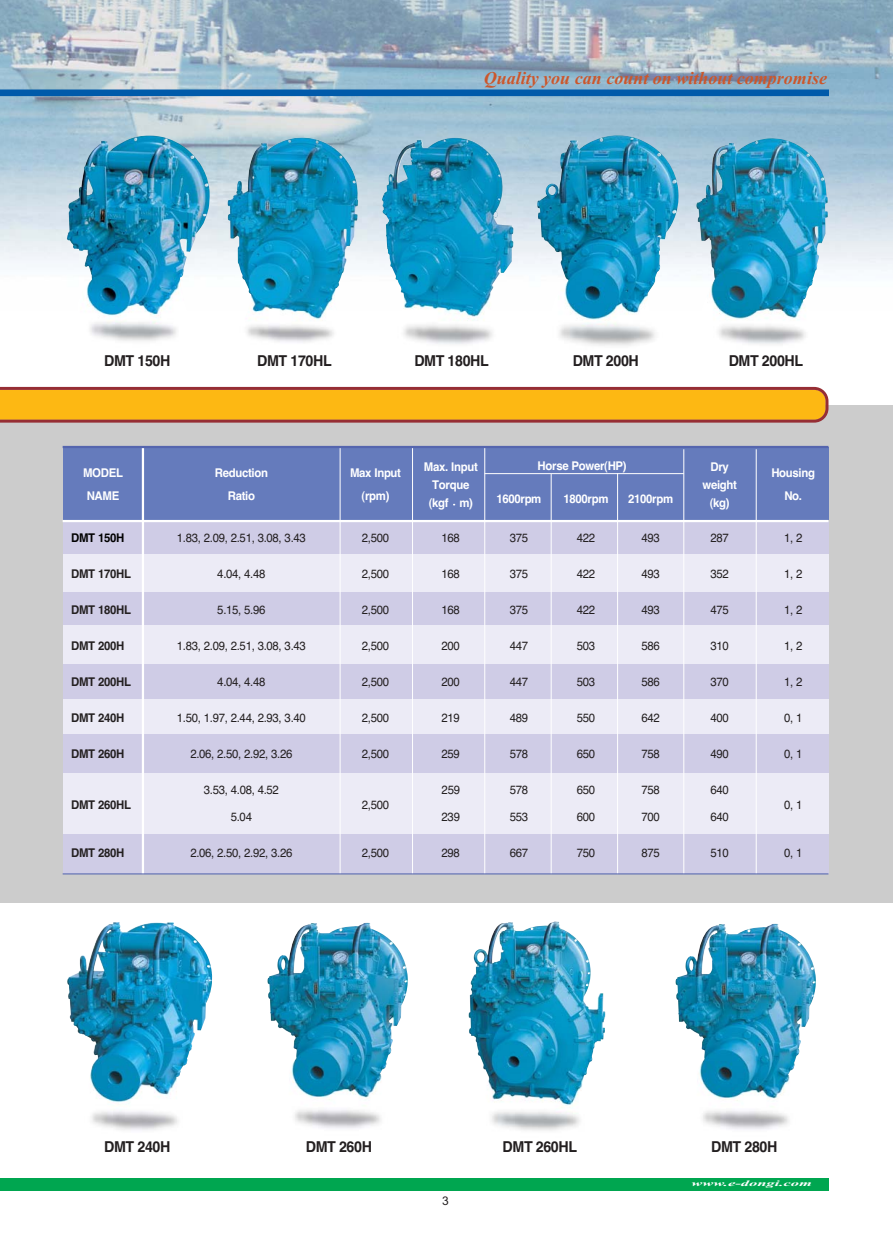
<style>
.page{position:relative;width:893px;height:1233px;background:#fff}
.page>*{position:absolute;margin:0;border:0;box-sizing:border-box;transform-origin:0 0}
.t1{font:italic 700 18px "Times New Roman";color:#cb572c}
.t2{font:700 15px "Helvetica";letter-spacing:-.03em;color:#231f20;scale:.95 1}
.t3{font:12px "Helvetica";letter-spacing:-.03em;color:#231f20;scale:.95 1}
.t4{font:700 12px "Helvetica";letter-spacing:-.03em;color:#fff;scale:.95 1}
.t5{font:700 12px "Helvetica";letter-spacing:-.03em;color:#231f20;scale:.95 1}
.t6{font:700 12px "Helvetica";letter-spacing:-.03em;color:#000;scale:.95 1}
.t7{font:12px "Arial";color:#231f20}
.t8{font:italic 700 8.25px "Times New Roman";color:#fff;scale:2 1}
</style>
<div class="page">
<img style="left:0;top:0;width:892px;height:271px">
<div style="left:0;top:1178px;width:828px;height:13px;background:#00a650"></div>
<div style="left:0;top:406px;width:892px;height:497px;background:#ccc"></div>
<svg style="left:0;top:387px;width:828px;height:36px;background:#eba11b"></svg>
<img style="left:67px;top:133px;width:143px;height:208px">
<img style="left:222px;top:137px;width:136px;height:205px">
<img style="left:382px;top:138px;width:131px;height:206px">
<img style="left:536px;top:132px;width:145px;height:214px">
<img style="left:691px;top:137px;width:136px;height:207px">
<img style="left:67px;top:922px;width:145px;height:208px">
<img style="left:267px;top:923px;width:141px;height:206px">
<img style="left:468px;top:921px;width:137px;height:210px">
<img style="left:675px;top:924px;width:141px;height:206px">
<div style="left:63px;top:447px;width:765px;height:73px;background:#657bbc"></div>
<div style="left:63px;top:521px;width:765px;height:353px;background:#cfcce6"></div>
<div style="left:63px;top:554px;width:765px;height:38px;background:#ecebf6"></div>
<div style="left:63px;top:625px;width:765px;height:39px;background:#ecebf6"></div>
<div style="left:63px;top:699px;width:765px;height:35px;background:#ecebf6"></div>
<div style="left:63px;top:774px;width:765px;height:60px;background:#ecebf6"></div>
<hr style="left:63px;top:520px;width:765px;height:2px;background:#fff">
<hr style="left:142px;top:447px;width:2px;height:427px;background:#fff">
<hr style="left:340px;top:447px;width:1px;height:427px;background:#fff">
<hr style="left:412px;top:447px;width:1px;height:427px;background:#fff">
<hr style="left:484px;top:447px;width:1px;height:427px;background:#fff">
<hr style="left:551px;top:474px;width:1px;height:400px;background:#fff">
<hr style="left:617px;top:473px;width:1px;height:401px;background:#fff">
<hr style="left:756px;top:449px;width:1px;height:425px;background:#fff">
<hr style="left:683px;top:449px;width:1px;height:425px;background:#fff">
<hr style="left:63px;top:446px;width:765px;height:2px;background:#5565ae">
<hr style="left:63px;top:873px;width:765px;height:1px;background:#5565ae">
<hr style="left:484px;top:473px;width:199px;height:1px;background:#fff">
<svg style="left:0;top:43px;width:828px;height:53px;background:#90aec5"></svg>
<h1 class="t1" style="left:483px;top:72px;width:345px">Quality you can count on without compromise</h1>
<p class="t2" style="left:104px;top:355px;width:71px">DMT 150H</p>
<p class="t2" style="left:257px;top:355px;width:80px">DMT 170HL</p>
<p class="t2" style="left:414px;top:355px;width:80px">DMT 180HL</p>
<p class="t2" style="left:572px;top:355px;width:71px">DMT 200H</p>
<p class="t2" style="left:728px;top:355px;width:80px">DMT 200HL</p>
<p class="t4" style="left:83px;top:468px;width:44px">MODEL</p>
<p class="t4" style="left:215px;top:468px;width:58px">Reduction</p>
<p class="t4" style="left:350px;top:468px;width:55px">Max Input</p>
<p class="t4" style="left:424px;top:463px;width:58px">Max. Input</p>
<p class="t4" style="left:537px;top:461px;width:95px">Horse Power(HP)</p>
<p class="t4" style="left:710px;top:463px;width:21px">Dry</p>
<p class="t4" style="left:771px;top:468px;width:47px">Housing</p>
<p class="t4" style="left:87px;top:491px;width:36px">NAME</p>
<p class="t4" style="left:228px;top:491px;width:30px">Ratio</p>
<p class="t4" style="left:361px;top:491px;width:31px">(rpm)</p>
<p class="t4" style="left:432px;top:481px;width:41px">Torque</p>
<p class="t4" style="left:702px;top:481px;width:38px">weight</p>
<p class="t4" style="left:784px;top:491px;width:20px">No.</p>
<p class="t4" style="left:428px;top:499px;width:48px">(kgf m)</p>
<p class="t4" style="left:496px;top:495px;width:49px">1600rpm</p>
<p class="t4" style="left:563px;top:495px;width:49px">1800rpm</p>
<p class="t4" style="left:628px;top:495px;width:49px">2100rpm</p>
<p class="t4" style="left:709px;top:499px;width:22px">(kg)</p>
<p class="t6" style="left:71px;top:533px;width:57px">DMT 150H</p>
<p class="t3" style="left:177px;top:533px;width:137px">1.83, 2.09, 2.51, 3.08, 3.43</p>
<p class="t3" style="left:362px;top:533px;width:30px">2,500</p>
<p class="t3" style="left:441px;top:533px;width:21px">168</p>
<p class="t3" style="left:509px;top:533px;width:21px">375</p>
<p class="t3" style="left:576px;top:533px;width:21px">422</p>
<p class="t3" style="left:641px;top:533px;width:21px">493</p>
<p class="t3" style="left:710px;top:533px;width:21px">287</p>
<p class="t3" style="left:784px;top:533px;width:21px">1, 2</p>
<p class="t5" style="left:71px;top:569px;width:64px">DMT 170HL</p>
<p class="t3" style="left:217px;top:569px;width:52px">4.04, 4.48</p>
<p class="t3" style="left:362px;top:569px;width:30px">2,500</p>
<p class="t3" style="left:441px;top:569px;width:21px">168</p>
<p class="t3" style="left:509px;top:569px;width:21px">375</p>
<p class="t3" style="left:576px;top:569px;width:21px">422</p>
<p class="t3" style="left:641px;top:569px;width:21px">493</p>
<p class="t3" style="left:710px;top:569px;width:21px">352</p>
<p class="t3" style="left:784px;top:569px;width:21px">1, 2</p>
<p class="t5" style="left:71px;top:605px;width:64px">DMT 180HL</p>
<p class="t3" style="left:217px;top:605px;width:52px">5.15, 5.96</p>
<p class="t3" style="left:362px;top:605px;width:30px">2,500</p>
<p class="t3" style="left:441px;top:605px;width:21px">168</p>
<p class="t3" style="left:509px;top:605px;width:21px">375</p>
<p class="t3" style="left:576px;top:605px;width:21px">422</p>
<p class="t3" style="left:641px;top:605px;width:21px">493</p>
<p class="t3" style="left:710px;top:605px;width:21px">475</p>
<p class="t3" style="left:784px;top:605px;width:21px">1, 2</p>
<p class="t5" style="left:71px;top:641px;width:57px">DMT 200H</p>
<p class="t3" style="left:177px;top:641px;width:137px">1.83, 2.09, 2.51, 3.08, 3.43</p>
<p class="t3" style="left:362px;top:641px;width:30px">2,500</p>
<p class="t3" style="left:441px;top:641px;width:21px">200</p>
<p class="t3" style="left:509px;top:641px;width:21px">447</p>
<p class="t3" style="left:576px;top:641px;width:21px">503</p>
<p class="t3" style="left:641px;top:641px;width:21px">586</p>
<p class="t3" style="left:710px;top:641px;width:21px">310</p>
<p class="t3" style="left:784px;top:641px;width:21px">1, 2</p>
<p class="t5" style="left:71px;top:677px;width:64px">DMT 200HL</p>
<p class="t3" style="left:217px;top:677px;width:52px">4.04, 4.48</p>
<p class="t3" style="left:362px;top:677px;width:30px">2,500</p>
<p class="t3" style="left:441px;top:677px;width:21px">200</p>
<p class="t3" style="left:509px;top:677px;width:21px">447</p>
<p class="t3" style="left:576px;top:677px;width:21px">503</p>
<p class="t3" style="left:641px;top:677px;width:21px">586</p>
<p class="t3" style="left:710px;top:677px;width:21px">370</p>
<p class="t3" style="left:784px;top:677px;width:21px">1, 2</p>
<p class="t5" style="left:71px;top:713px;width:57px">DMT 240H</p>
<p class="t3" style="left:177px;top:713px;width:137px">1.50, 1.97, 2.44, 2.93, 3.40</p>
<p class="t3" style="left:362px;top:713px;width:30px">2,500</p>
<p class="t3" style="left:441px;top:713px;width:21px">219</p>
<p class="t3" style="left:509px;top:713px;width:21px">489</p>
<p class="t3" style="left:576px;top:713px;width:21px">550</p>
<p class="t3" style="left:641px;top:713px;width:21px">642</p>
<p class="t3" style="left:710px;top:713px;width:21px">400</p>
<p class="t3" style="left:784px;top:713px;width:21px">0, 1</p>
<p class="t5" style="left:71px;top:749px;width:57px">DMT 260H</p>
<p class="t3" style="left:190px;top:749px;width:109px">2.06, 2.50, 2.92, 3.26</p>
<p class="t3" style="left:362px;top:749px;width:30px">2,500</p>
<p class="t3" style="left:441px;top:749px;width:21px">259</p>
<p class="t3" style="left:509px;top:749px;width:21px">578</p>
<p class="t3" style="left:576px;top:749px;width:21px">650</p>
<p class="t3" style="left:641px;top:749px;width:21px">758</p>
<p class="t3" style="left:710px;top:749px;width:21px">490</p>
<p class="t3" style="left:784px;top:749px;width:21px">0, 1</p>
<p class="t5" style="left:71px;top:800px;width:64px">DMT 260HL</p>
<p class="t3" style="left:204px;top:785px;width:81px">3.53, 4.08, 4.52</p>
<p class="t3" style="left:441px;top:785px;width:21px">259</p>
<p class="t3" style="left:509px;top:785px;width:21px">578</p>
<p class="t3" style="left:576px;top:785px;width:21px">650</p>
<p class="t3" style="left:641px;top:785px;width:21px">758</p>
<p class="t3" style="left:710px;top:785px;width:21px">640</p>
<p class="t3" style="left:362px;top:800px;width:30px">2,500</p>
<p class="t3" style="left:231px;top:812px;width:24px">5.04</p>
<p class="t3" style="left:441px;top:812px;width:21px">239</p>
<p class="t3" style="left:509px;top:812px;width:21px">553</p>
<p class="t3" style="left:576px;top:812px;width:21px">600</p>
<p class="t3" style="left:641px;top:812px;width:21px">700</p>
<p class="t3" style="left:710px;top:812px;width:21px">640</p>
<p class="t3" style="left:784px;top:800px;width:21px">0, 1</p>
<p class="t5" style="left:71px;top:848px;width:57px">DMT 280H</p>
<p class="t3" style="left:190px;top:848px;width:109px">2.06, 2.50, 2.92, 3.26</p>
<p class="t3" style="left:362px;top:848px;width:30px">2,500</p>
<p class="t3" style="left:441px;top:848px;width:21px">298</p>
<p class="t3" style="left:509px;top:848px;width:21px">667</p>
<p class="t3" style="left:576px;top:848px;width:21px">750</p>
<p class="t3" style="left:641px;top:848px;width:21px">875</p>
<p class="t3" style="left:710px;top:848px;width:21px">510</p>
<p class="t3" style="left:784px;top:848px;width:21px">0, 1</p>
<p class="t2" style="left:104px;top:1142px;width:71px">DMT 240H</p>
<p class="t2" style="left:306px;top:1142px;width:71px">DMT 260H</p>
<p class="t2" style="left:502px;top:1142px;width:80px">DMT 260HL</p>
<p class="t2" style="left:711px;top:1142px;width:71px">DMT 280H</p>
<p class="t7" style="left:442px;top:1196px;width:8px">3</p>
<p class="t8" style="left:691px;top:1181px;width:62px">www.e-dongi.com</p>
</div>
